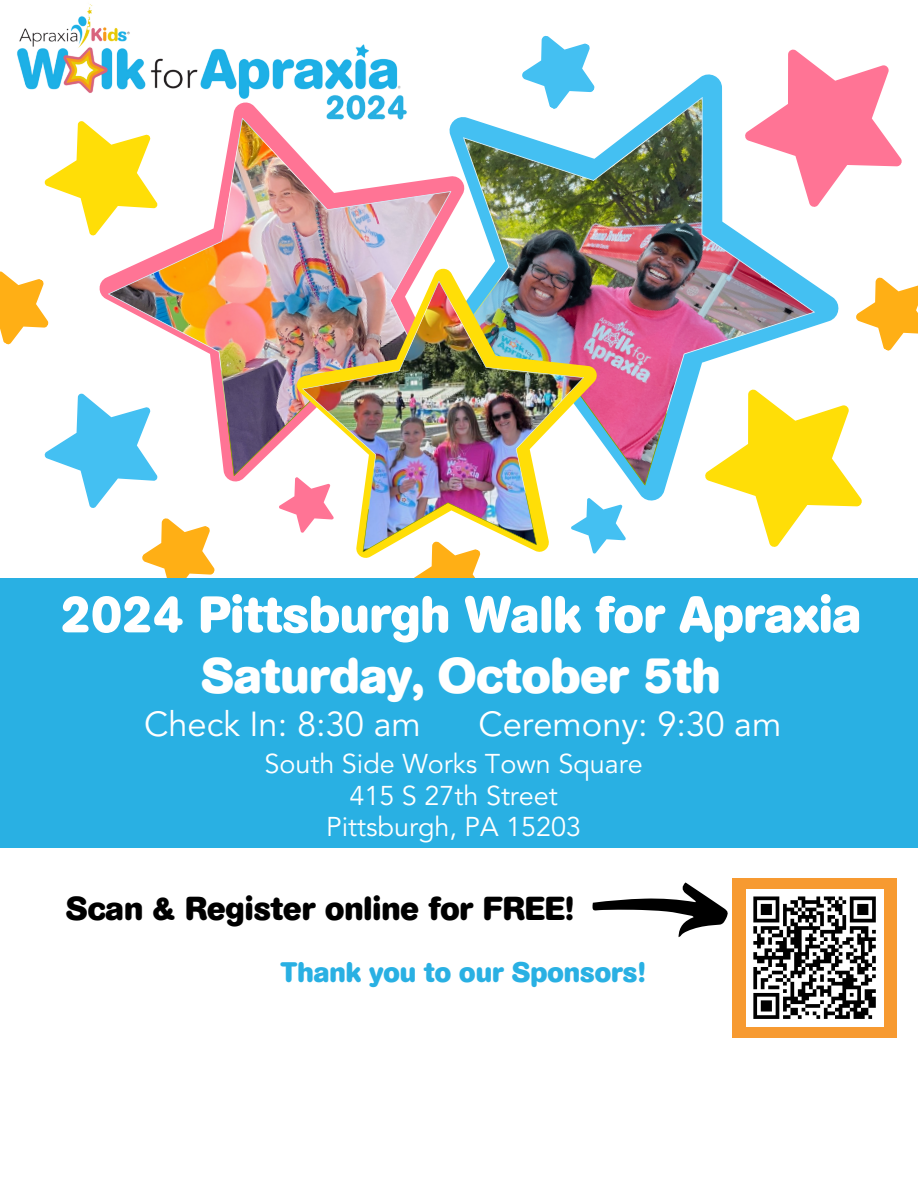
<style>
.page{position:relative;width:918px;height:1188px;background:#fff}
.page>*{position:absolute;margin:0;border:0;box-sizing:border-box;transform-origin:0 0}
.t1{font:700 51px "AG Book Rounded";color:#fff}
.t2{font:700 49.5px "AG Book Rounded";color:#fff}
.t3{font:34.5px "Avenir LT Std";color:#fff}
.t4{font:700 33px "AG Book Rounded";color:#000}
.t5{font:700 28.05px "AG Book Rounded";color:#29b0e3}
.t6{font:27px "Avenir LT Std";color:#fff}
</style>
<div class="page">
<svg style="left:638px;top:74px;width:201px;height:427px"></svg>
<img style="left:543px;top:97px;width:272px;height:389px">
<svg style="left:44px;top:448px;width:171px;height:130px"></svg>
<svg style="left:677px;top:351px;width:185px;height:196px"></svg>
<svg style="left:52px;top:117px;width:491px;height:405px"></svg>
<img style="left:108px;top:118px;width:344px;height:358px">
<img style="left:17px;top:4px;width:394px;height:260px">
<div style="left:732px;top:878px;width:165px;height:160px;background:#f79a31"></div>
<svg style="left:592px;top:882px;width:136px;height:55px"></svg>
<img style="left:283px;top:252px;width:334px;height:325px">
<img style="left:302px;top:281px;width:282px;height:271px">
<svg style="left:562px;top:485px;width:76px;height:75px"></svg>
<svg style="left:270px;top:464px;width:76px;height:76px"></svg>
<svg style="left:717px;top:49px;width:185px;height:178px"></svg>
<svg style="left:25px;top:95px;width:157px;height:155px"></svg>
<svg style="left:514px;top:35px;width:98px;height:87px"></svg>
<svg style="left:848px;top:277px;width:70px;height:86px"></svg>
<svg style="left:0;top:259px;width:66px;height:98px"></svg>
<div style="left:0;top:578px;width:918px;height:270px;background:#29b0e3"></div>
<div style="left:746px;top:889px;width:137px;height:137px;background:#fff"></div>
<svg style="left:753px;top:896px;width:123px;height:123px"></svg>
<p class="t1" style="left:60px;top:585px;width:803px">2024 Pittsburgh Walk for Apraxia</p>
<p class="t2" style="left:201px;top:647px;width:521px">Saturday, October 5th</p>
<p class="t3" style="left:144px;top:710px;width:278px">Check In: 8:30 am</p>
<p class="t3" style="left:479px;top:710px;width:304px">Ceremony: 9:30 am</p>
<p class="t6" style="left:264px;top:753px;width:380px">South Side Works Town Square</p>
<p class="t6" style="left:349px;top:784px;width:210px">415 S 27th Street</p>
<p class="t6" style="left:326px;top:816px;width:256px">Pittsburgh, PA 15203</p>
<p class="t4" style="left:66px;top:890px;width:509px">Scan &amp; Register online for FREE!</p>
<p class="t5" style="left:281px;top:956px;width:366px">Thank you to our Sponsors!</p>
</div>
